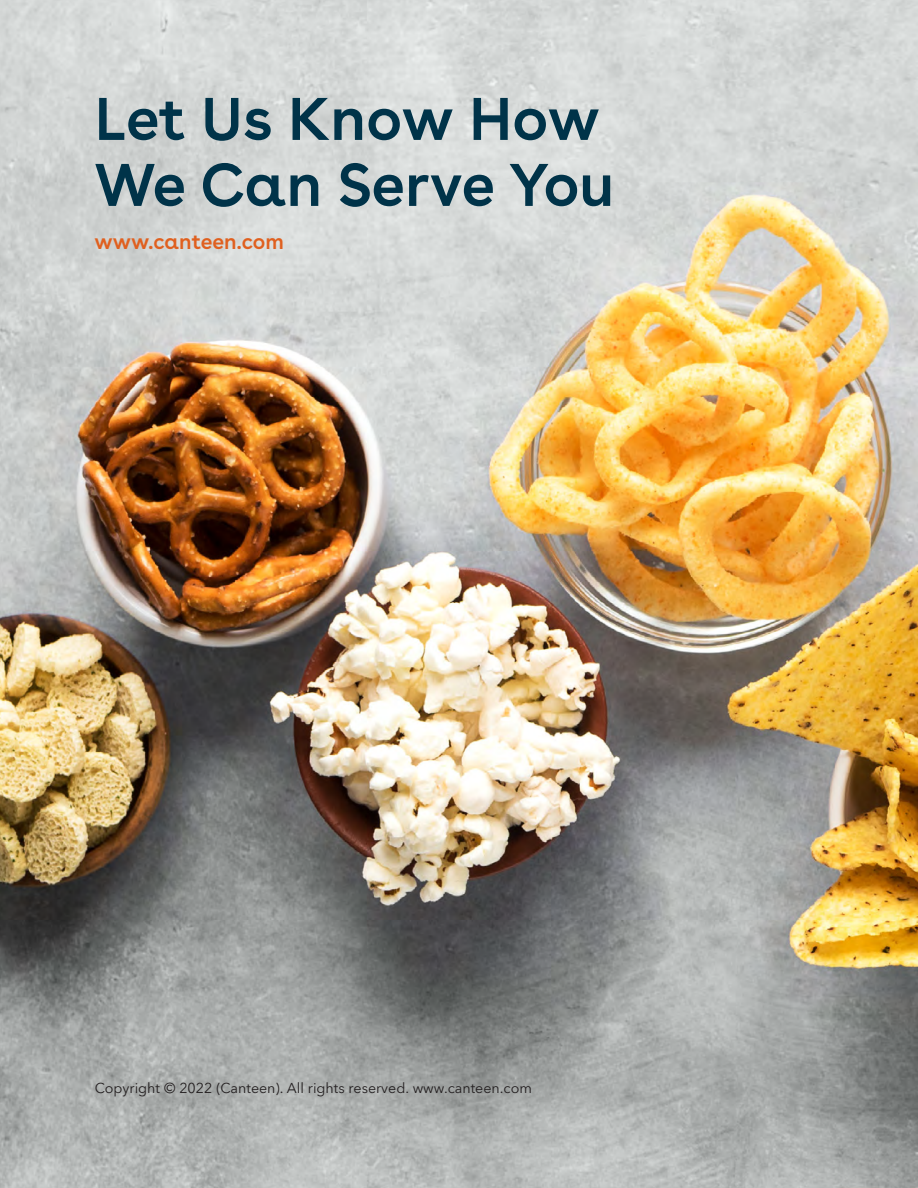
<style>
.page{position:relative;width:918px;height:1188px;background:#fff}
.page>*{position:absolute;margin:0;border:0;box-sizing:border-box;transform-origin:0 0}
.t1{font:600 60px/66px "Buenos Aires";color:#003349}
.t2{font:600 21px "Buenos Aires";color:#e0601f}
.Body_Copy{font:14.25px "Avenir Next LT Pro";color:#231f20}
</style>
<div class="page">
<img style="left:0;top:0;width:918px;height:1188px">
<p class="t1" style="left:94px;top:80px;width:521px">Let Us Know How<br>We Can Serve You</p>
<p class="t2" style="left:94px;top:224px;width:191px">www.canteen.com</p>
<p class="Body_Copy" style="left:95px;top:1080px;width:439px">Copyright © 2022 (Canteen). All rights reserved. www.canteen.com</p>
</div>
